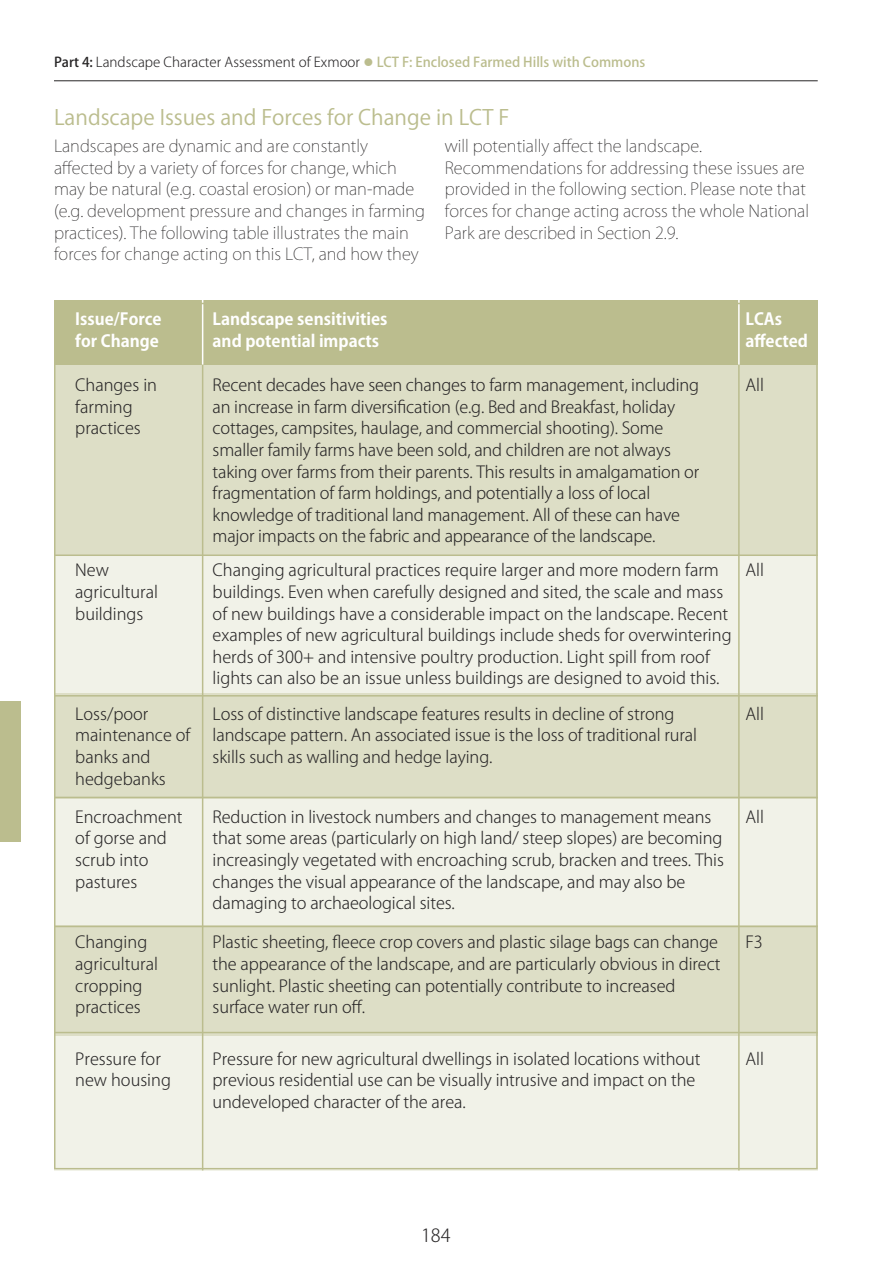
<style>
.page{position:relative;width:893px;height:1263px;background:#fff}
.page>*{position:absolute;margin:0;border:0;box-sizing:border-box;transform-origin:0 0}
.t1{font:21px "Koz Go Pro";color:#bbbd8e}
.t2{font:300 18px "Koz Go Pr 6 N";color:#272526}
.t3{font:300 16.5px/21.6px "Koz Go Pro";letter-spacing:-.005em;color:#272526}
.t4{font:200 16.5px/21.6px "Koz Go Pr 6 N";color:#272526}
.t5{font:700 16.5px/21.6px "Koz Go Pro";color:#fff}
.t6{font:300 13.5px "Koz Go Pr 6 N";color:#272526}
.s1{font-family:"Koz Go Pro";font-weight:500}
.s2{color:#bbbd8e}
.s3{font-family:"Koz Go Pro";font-weight:500;color:#bbbd8e}
</style>
<div class="page">
<hr style="left:54px;top:81px;width:764px;height:1px;background:#272526">
<div style="left:54px;top:301px;width:764px;height:869px;background:#f1f2e8"></div>
<div style="left:54px;top:694px;width:764px;height:105px;background:#dddec6"></div>
<div style="left:54px;top:364px;width:764px;height:191px;background:#dddec6"></div>
<div style="left:54px;top:301px;width:764px;height:64px;background:#bbbd8e"></div>
<hr style="left:54px;top:554px;width:764px;height:2px;background:#bbbd8e">
<hr style="left:54px;top:695px;width:764px;height:1px;background:#bbbd8e">
<div style="left:54px;top:925px;width:764px;height:110px;background:#dddec6"></div>
<hr style="left:54px;top:926px;width:764px;height:1px;background:#bbbd8e">
<hr style="left:54px;top:1032px;width:764px;height:1px;background:#bbbd8e">
<hr style="left:54px;top:797px;width:764px;height:1px;background:#bbbd8e">
<hr style="left:202px;top:298px;width:1px;height:67px;background:#fff">
<hr style="left:738px;top:300px;width:2px;height:65px;background:#fff">
<hr style="left:738px;top:365px;width:2px;height:805px;background:#bbbd8e">
<hr style="left:202px;top:365px;width:1px;height:805px;background:#bbbd8e">
<div style="left:0;top:702px;width:21px;height:140px;background:#bbbd8e"></div>
<p class="t6" style="left:54px;top:55px;width:593px"><span class="s1">Part 4:</span> Landscape Character Assessment of Exmoor <span class="s2">●</span> <span class="s3">LCT F: Enclosed Farmed Hills with Commons</span></p>
<p class="t1" style="left:54px;top:103px;width:457px">Landscape Issues and Forces for Change in LCT F</p>
<p class="t4" style="left:54px;top:136px;width:373px">Landscapes are dynamic and are constantly affected by a variety of forces for change, which may be natural (e.g. coastal erosion) or man-made (e.g. development pressure and changes in farming practices). The following table illustrates the main forces for change acting on this LCT, and how they</p>
<p class="t4" style="left:445px;top:136px;width:366px">will potentially affect the landscape.<br>Recommendations for addressing these issues are provided in the following section. Please note that forces for change acting across the whole National Park are described in Section 2.9.</p>
<p class="t5" style="left:213px;top:310px;width:176px">Landscape sensitivities and potential impacts</p>
<p class="t5" style="left:75px;top:310px;width:88px">Issue/Force for Change</p>
<p class="t5" style="left:745px;top:310px;width:64px">LCAs affected</p>
<p class="t3" style="left:75px;top:374px;width:83px">Changes in farming practices</p>
<p class="t3" style="left:213px;top:374px;width:488px">Recent decades have seen changes to farm management, including an increase in farm diversification (e.g. Bed and Breakfast, holiday cottages, campsites, haulage, and commercial shooting). Some smaller family farms have been sold, and children are not always taking over farms from their parents. This results in amalgamation or fragmentation of farm holdings, and potentially a loss of local knowledge of traditional land management. All of these can have major impacts on the fabric and appearance of the landscape.</p>
<p class="t3" style="left:745px;top:374px;width:20px">All</p>
<p class="t3" style="left:213px;top:560px;width:521px">Changing agricultural practices require larger and more modern farm buildings. Even when carefully designed and sited, the scale and mass of new buildings have a considerable impact on the landscape. Recent examples of new agricultural buildings include sheds for overwintering herds of 300+ and intensive poultry production. Light spill from roof lights can also be an issue unless buildings are designed to avoid this.</p>
<p class="t3" style="left:75px;top:560px;width:84px">New agricultural buildings</p>
<p class="t3" style="left:745px;top:560px;width:20px">All</p>
<p class="t3" style="left:213px;top:703px;width:486px">Loss of distinctive landscape features results in decline of strong landscape pattern. An associated issue is the loss of traditional rural skills such as walling and hedge laying.</p>
<p class="t3" style="left:75px;top:703px;width:117px">Loss/poor maintenance of banks and hedgebanks</p>
<p class="t3" style="left:745px;top:703px;width:20px">All</p>
<p class="t3" style="left:213px;top:806px;width:513px">Reduction in livestock numbers and changes to management means that some areas (particularly on high land/ steep slopes) are becoming increasingly vegetated with encroaching scrub, bracken and trees. This changes the visual appearance of the landscape, and may also be damaging to archaeological sites.</p>
<p class="t3" style="left:75px;top:806px;width:109px">Encroachment of gorse and scrub into pastures</p>
<p class="t3" style="left:745px;top:806px;width:20px">All</p>
<p class="t3" style="left:213px;top:932px;width:509px">Plastic sheeting, fleece crop covers and plastic silage bags can change the appearance of the landscape, and are particularly obvious in direct sunlight. Plastic sheeting can potentially contribute to increased surface water run off.</p>
<p class="t3" style="left:75px;top:932px;width:84px">Changing agricultural cropping practices</p>
<p class="t3" style="left:745px;top:932px;width:19px">F3</p>
<p class="t3" style="left:213px;top:1048px;width:489px">Pressure for new agricultural dwellings in isolated locations without previous residential use can be visually intrusive and impact on the undeveloped character of the area.</p>
<p class="t3" style="left:75px;top:1048px;width:97px">Pressure for new housing</p>
<p class="t3" style="left:745px;top:1048px;width:20px">All</p>
<p class="t2" style="left:421px;top:1226px;width:31px">184</p>
</div>
